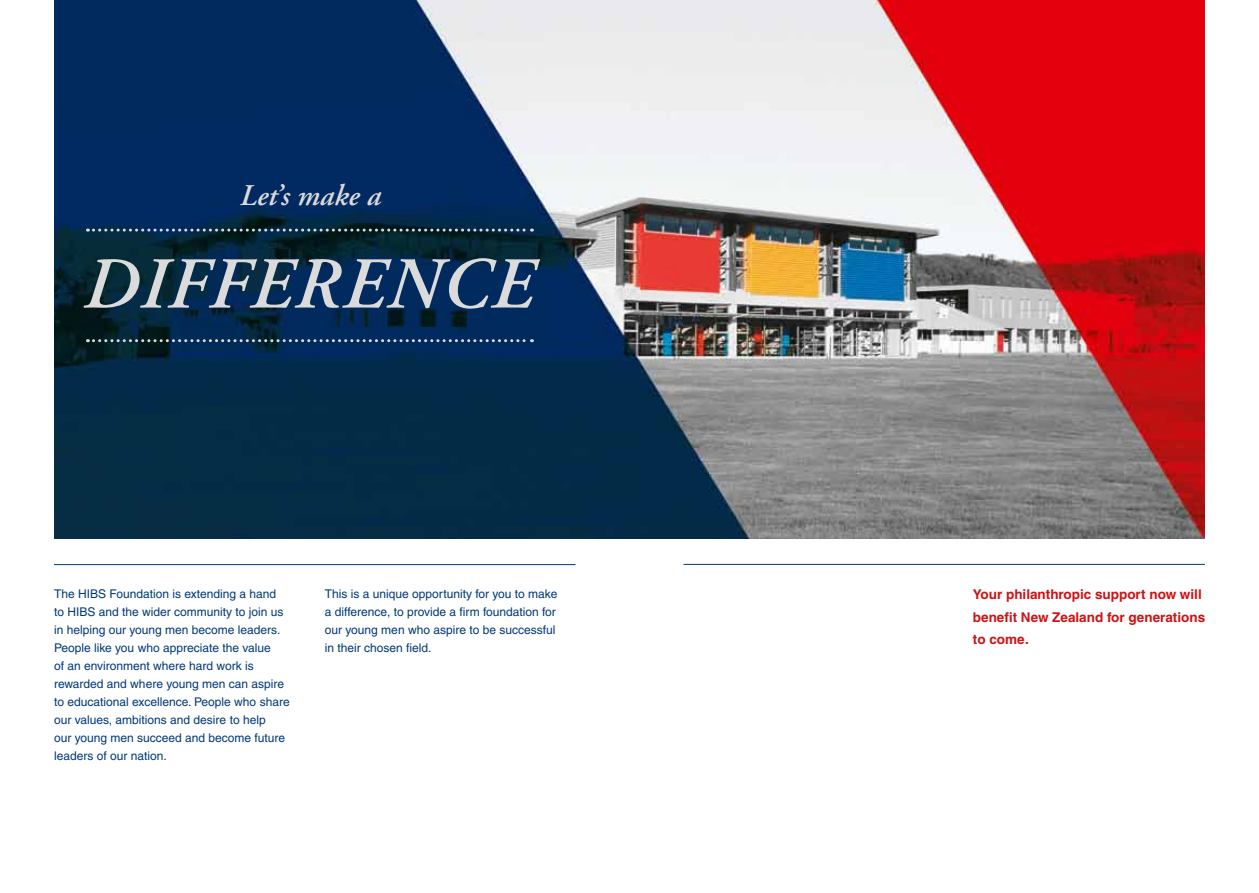
<style>
.page{position:relative;width:1259px;height:893px;background:#fff}
.page>*{position:absolute;margin:0;border:0;box-sizing:border-box;transform-origin:0 0}
.t1{font:italic 600 72.9px "Adobe Garamond";letter-spacing:.02em;color:#dbdbdb}
.t2{font:italic 600 30px "Adobe Garamond";color:#dbdbdb}
.t3{font:700 13.5px/22.5px "Helvetica";color:#cd1214}
.t4{font:12px/18px "Helvetica";color:#003878}
</style>
<div class="page">
<img style="left:54px;top:0;width:1151px;height:539px">
<hr style="left:683px;top:564px;width:522px;height:1px;background:#003878">
<hr style="left:54px;top:564px;width:521px;height:1px;background:#003878">
<svg style="left:87px;top:229px;width:445px;height:3px"></svg>
<svg style="left:87px;top:339px;width:445px;height:3px"></svg>
<h2 class="t2" style="left:239px;top:179px;width:142px">Let’s make a</h2>
<h1 class="t1" style="left:80px;top:244px;width:452px">DIFFERENCE</h1>
<p class="t4" style="left:54px;top:585px;width:40px">The HIBS</p>
<p class="t4" style="left:109px;top:585px;width:168px">Foundation is extending a hand</p>
<p class="t4" style="left:54px;top:603px;width:29px">to HIBS</p>
<p class="t4" style="left:54px;top:603px;width:237px;text-indent:45px">and the wider community to join us in helping our young men become leaders.<br>People like you who appreciate the value<br>of an environment where hard work is rewarded and where young men can aspire to educational excellence. People who share our values, ambitions and desire to help<br>our young men succeed and become future leaders of our nation.</p>
<p class="t4" style="left:325px;top:585px;width:234px">This is a unique opportunity for you to make a difference, to provide a firm foundation for our young men who aspire to be successful in their chosen field.</p>
<p class="t3" style="left:973px;top:583px;width:234px">Your philanthropic support now will benefit New Zealand for generations to come.</p>
</div>
